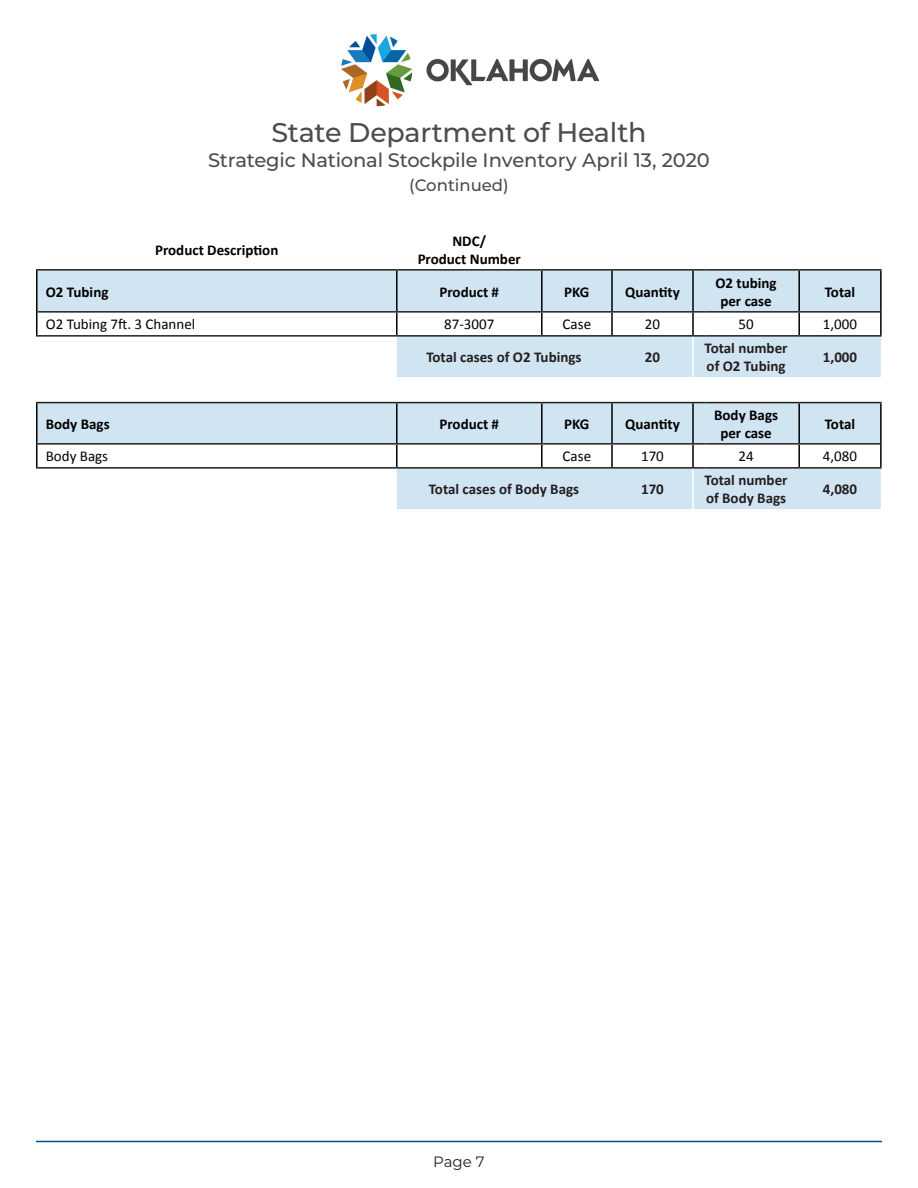
<style>
.page{position:relative;width:918px;height:1188px;background:#fff}
.page>*{position:absolute;margin:0;border:0;box-sizing:border-box;transform-origin:0 0}
.t1{font:500 27px "Montserrat";letter-spacing:-.01em;color:#4b4c4d}
.t2{font:500 19.5px "Montserrat";letter-spacing:-.01em;color:#4b4c4d}
.t3{font:500 16.5px "Montserrat";color:#4b4c4d}
.t4{font:700 15px/18px "Calibri";color:#000;text-align:center}
.t5{font:700 15px/18px "Calibri";color:#231f20}
.Table_Cell_Numbers{font:15px "Calibri";color:#000}
.t6{font:15px "Montserrat";color:#231f20}
</style>
<div class="page">
<img style="left:341px;top:34px;width:259px;height:73px">
<hr style="left:36px;top:1141px;width:846px;height:1px;background:#004e99">
<svg style="left:37px;top:271px;width:844px;height:238px;fill:#d1e4f2"></svg>
<hr style="left:36px;top:269px;width:361px;height:2px;background:#231f20">
<hr style="left:397px;top:269px;width:145px;height:2px;background:#231f20">
<hr style="left:542px;top:269px;width:70px;height:2px;background:#231f20">
<hr style="left:612px;top:269px;width:81px;height:2px;background:#231f20">
<svg style="left:693px;top:269px;width:13px;height:2px"></svg>
<hr style="left:706px;top:269px;width:93px;height:2px;background:#231f20">
<hr style="left:799px;top:269px;width:83px;height:2px;background:#231f20">
<hr style="left:396px;top:271px;width:2px;height:40px;background:#000">
<hr style="left:541px;top:271px;width:2px;height:40px;background:#000">
<hr style="left:611px;top:271px;width:2px;height:40px;background:#000">
<hr style="left:692px;top:271px;width:2px;height:40px;background:#000">
<hr style="left:798px;top:271px;width:2px;height:40px;background:#000">
<hr style="left:880px;top:271px;width:2px;height:41px;background:#000">
<hr style="left:396px;top:313px;width:2px;height:22px;background:#000">
<hr style="left:541px;top:313px;width:2px;height:22px;background:#000">
<hr style="left:611px;top:313px;width:2px;height:22px;background:#000">
<hr style="left:692px;top:313px;width:2px;height:22px;background:#000">
<hr style="left:798px;top:313px;width:2px;height:22px;background:#000">
<hr style="left:880px;top:312px;width:2px;height:23px;background:#000">
<hr style="left:396px;top:403px;width:2px;height:40px;background:#000">
<hr style="left:541px;top:403px;width:2px;height:40px;background:#000">
<hr style="left:611px;top:403px;width:2px;height:40px;background:#000">
<hr style="left:692px;top:403px;width:2px;height:40px;background:#000">
<hr style="left:798px;top:403px;width:2px;height:40px;background:#000">
<hr style="left:880px;top:403px;width:2px;height:41px;background:#000">
<hr style="left:396px;top:445px;width:2px;height:22px;background:#000">
<hr style="left:541px;top:445px;width:2px;height:22px;background:#000">
<hr style="left:611px;top:445px;width:2px;height:22px;background:#000">
<hr style="left:692px;top:445px;width:2px;height:22px;background:#000">
<hr style="left:798px;top:445px;width:2px;height:22px;background:#000">
<hr style="left:880px;top:444px;width:2px;height:23px;background:#000">
<hr style="left:692px;top:337px;width:2px;height:40px;background:#fff">
<hr style="left:692px;top:469px;width:2px;height:40px;background:#fff">
<hr style="left:36px;top:271px;width:2px;height:41px;background:#000">
<hr style="left:36px;top:312px;width:2px;height:23px;background:#000">
<hr style="left:36px;top:403px;width:2px;height:41px;background:#000">
<hr style="left:36px;top:444px;width:2px;height:23px;background:#000">
<hr style="left:38px;top:311px;width:359px;height:2px;background:#231f20">
<hr style="left:397px;top:311px;width:145px;height:2px;background:#231f20">
<hr style="left:542px;top:311px;width:70px;height:2px;background:#231f20">
<hr style="left:612px;top:311px;width:81px;height:2px;background:#231f20">
<svg style="left:693px;top:311px;width:13px;height:2px"></svg>
<hr style="left:706px;top:311px;width:93px;height:2px;background:#231f20">
<hr style="left:799px;top:311px;width:81px;height:2px;background:#231f20">
<hr style="left:36px;top:335px;width:361px;height:2px;background:#231f20">
<hr style="left:397px;top:335px;width:145px;height:2px;background:#231f20">
<hr style="left:542px;top:335px;width:70px;height:2px;background:#231f20">
<hr style="left:612px;top:335px;width:81px;height:2px;background:#231f20">
<svg style="left:693px;top:335px;width:13px;height:2px"></svg>
<hr style="left:706px;top:335px;width:93px;height:2px;background:#231f20">
<hr style="left:799px;top:335px;width:83px;height:2px;background:#231f20">
<hr style="left:38px;top:443px;width:359px;height:2px;background:#231f20">
<hr style="left:397px;top:443px;width:145px;height:2px;background:#231f20">
<hr style="left:542px;top:443px;width:70px;height:2px;background:#231f20">
<hr style="left:612px;top:443px;width:81px;height:2px;background:#231f20">
<svg style="left:693px;top:443px;width:13px;height:2px"></svg>
<hr style="left:706px;top:443px;width:93px;height:2px;background:#231f20">
<hr style="left:799px;top:443px;width:81px;height:2px;background:#231f20">
<hr style="left:36px;top:467px;width:361px;height:2px;background:#231f20">
<hr style="left:397px;top:467px;width:145px;height:2px;background:#231f20">
<hr style="left:542px;top:467px;width:70px;height:2px;background:#231f20">
<hr style="left:612px;top:467px;width:81px;height:2px;background:#231f20">
<svg style="left:693px;top:467px;width:13px;height:2px"></svg>
<hr style="left:706px;top:467px;width:93px;height:2px;background:#231f20">
<hr style="left:799px;top:467px;width:83px;height:2px;background:#231f20">
<hr style="left:36px;top:402px;width:361px;height:1px;background:#231f20">
<hr style="left:397px;top:402px;width:145px;height:1px;background:#231f20">
<hr style="left:542px;top:402px;width:70px;height:1px;background:#231f20">
<hr style="left:612px;top:402px;width:81px;height:1px;background:#231f20">
<svg style="left:693px;top:402px;width:13px;height:1px"></svg>
<hr style="left:706px;top:402px;width:93px;height:1px;background:#231f20">
<hr style="left:799px;top:402px;width:83px;height:1px;background:#231f20">
<h1 class="t1" style="left:271px;top:113px;width:377px">State Department of Health</h1>
<h2 class="t2" style="left:208px;top:147px;width:503px">Strategic National Stockpile Inventory April 13, 2020</h2>
<p class="t3" style="left:409px;top:174px;width:101px">(Continued)</p>
<p class="t4" style="left:155px;top:241px;width:125px">Product Description</p>
<p class="t4" style="left:418px;top:232px;width:105px">NDC/<br>Product Number</p>
<p class="t4" style="left:46px;top:283px;width:64px">O2 Tubing</p>
<p class="t4" style="left:439px;top:283px;width:61px">Product #</p>
<p class="t4" style="left:564px;top:283px;width:27px">PKG</p>
<p class="t4" style="left:625px;top:283px;width:56px">Quantity</p>
<p class="t4" style="left:715px;top:274px;width:63px">O2 tubing per case</p>
<p class="t4" style="left:825px;top:283px;width:32px">Total</p>
<p class="Table_Cell_Numbers" style="left:46px;top:315px;width:151px">O2 Tubing 7ft. 3 Channel</p>
<p class="Table_Cell_Numbers" style="left:444px;top:315px;width:52px">87-3007</p>
<p class="Table_Cell_Numbers" style="left:563px;top:315px;width:30px">Case</p>
<p class="Table_Cell_Numbers" style="left:645px;top:315px;width:17px">20</p>
<p class="Table_Cell_Numbers" style="left:738px;top:315px;width:17px">50</p>
<p class="Table_Cell_Numbers" style="left:823px;top:315px;width:36px">1,000</p>
<p class="t5" style="left:426px;top:348px;width:157px">Total cases of O2 Tubings</p>
<p class="t5" style="left:645px;top:348px;width:17px">20</p>
<p class="t5" style="left:705px;top:339px;width:84px">Total number of O2 Tubing</p>
<p class="t5" style="left:823px;top:348px;width:36px">1,000</p>
<p class="t4" style="left:46px;top:415px;width:65px">Body Bags</p>
<p class="t4" style="left:439px;top:415px;width:61px">Product #</p>
<p class="t4" style="left:564px;top:415px;width:27px">PKG</p>
<p class="t4" style="left:625px;top:415px;width:56px">Quantity</p>
<p class="t4" style="left:714px;top:406px;width:65px">Body Bags per case</p>
<p class="t4" style="left:825px;top:415px;width:32px">Total</p>
<p class="Table_Cell_Numbers" style="left:46px;top:447px;width:64px">Body Bags</p>
<p class="Table_Cell_Numbers" style="left:563px;top:447px;width:30px">Case</p>
<p class="Table_Cell_Numbers" style="left:641px;top:447px;width:24px">170</p>
<p class="Table_Cell_Numbers" style="left:738px;top:447px;width:17px">24</p>
<p class="Table_Cell_Numbers" style="left:823px;top:447px;width:36px">4,080</p>
<p class="t5" style="left:429px;top:480px;width:152px">Total cases of Body Bags</p>
<p class="t5" style="left:641px;top:480px;width:24px">170</p>
<p class="t5" style="left:705px;top:471px;width:84px">Total number of Body Bags</p>
<p class="t5" style="left:823px;top:480px;width:36px">4,080</p>
<p class="t6" style="left:433px;top:1151px;width:53px">Page 7</p>
</div>
